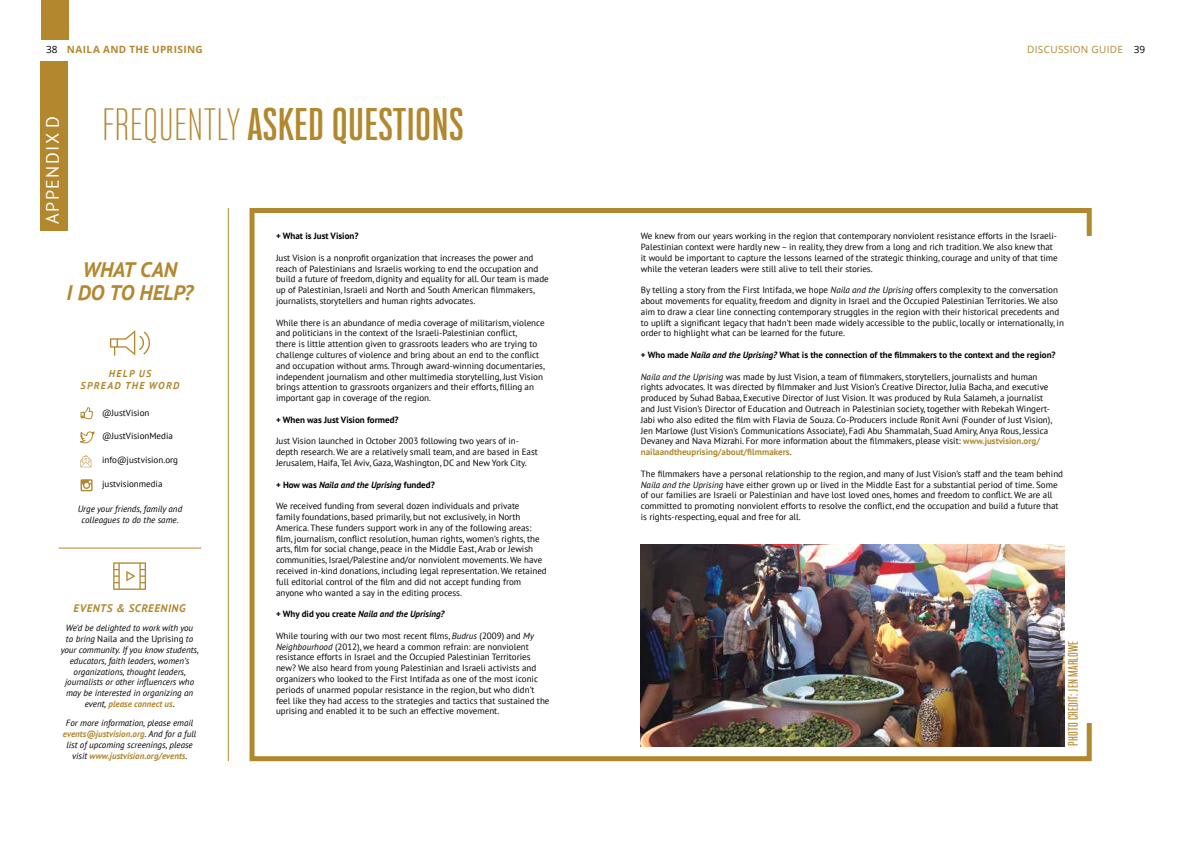
<style>
.page{position:relative;width:1191px;height:842px;background:#fff}
.page>*{position:absolute;margin:0;border:0;box-sizing:border-box;transform-origin:0 0}
.t1{font:700 40px "Bw Stretch";letter-spacing:.01em;color:#b2882e}
.t2{font:italic 700 21px/23.5px "PT Sans";letter-spacing:-.01em;color:#b3872e;text-align:center}
.t3{font:18px "PT Sans";letter-spacing:.08em;color:#fff}
.t4{font:500 12px "Bw Stretch";letter-spacing:.01em;color:#b3872e}
.t5{font:italic 700 11px "PT Sans";letter-spacing:.05em;color:#b2872e}
.t6{font:700 10px "Open Sans";letter-spacing:.04em;color:#b2882e}
.t7{font:italic 700 10px/11.5px "PT Sans";letter-spacing:.13em;color:#b3872e;text-align:center}
.t8{font:10px "Open Sans";letter-spacing:.03em;color:#b2882e}
.t9{font:9px/10.8px "PT Sans";color:#000}
.t10{font:italic 9px/10.8px "PT Sans";color:#000;text-align:center}
.t11{font:700 9px "PT Sans";color:#000}
.t12{font:italic 700 9px "PT Sans";color:#000}
.s1{font-weight:400;color:#000}
.s2{color:#000}
.s3{font-weight:300}
.s4{color:#b3872e}
.s5{font-style:normal}
.s6{font-weight:700;color:#b3872e}
.s7{font-style:italic}
.s8{font-weight:700;color:#b1872d}
</style>
<div class="page">
<div style="left:249px;top:208px;width:842px;height:553px;border:5px solid #b2882e"></div>
<hr style="left:228px;top:208px;width:1px;height:553px;background:#b2882e">
<div style="left:1073px;top:236px;width:33px;height:486px;background:#fff"></div>
<svg style="left:113px;top:562px;width:33px;height:28px"></svg>
<div style="left:40px;top:62px;width:28px;height:169px;background:#b3872e"></div>
<div style="left:41px;top:0;width:28px;height:40px;background:#b3872e"></div>
<hr style="left:59px;top:548px;width:142px;height:1px;background:#b2882e">
<svg style="left:110px;top:330px;width:40px;height:26px"></svg>
<img style="left:641px;top:545px;width:423px;height:201px">
<svg style="left:80px;top:407px;width:13px;height:13px"></svg>
<svg style="left:80px;top:431px;width:15px;height:13px"></svg>
<svg style="left:81px;top:455px;width:10px;height:12px"></svg>
<svg style="left:81px;top:479px;width:12px;height:12px"></svg>
<p class="t6" style="left:46px;top:42px;width:158px"><span class="s1">38</span> NAILA AND THE UPRISING</p>
<p class="t8" style="left:1027px;top:43px;width:119px">DISCUSSION GUIDE <span class="s2">39</span></p>
<h3 class="t3" style="left:41px;top:224px;width:110px;rotate:-90deg">APPENDIX D</h3>
<h1 class="t1" style="left:102px;top:98px;width:363px"><span class="s3">FREQUENTLY</span> ASKED QUESTIONS</h1>
<h2 class="t2" style="left:67px;top:257px;width:128px">WHAT CAN<br>I DO TO HELP?</h2>
<p class="t7" style="left:81px;top:368px;width:100px">HELP US<br>SPREAD THE WORD</p>
<p class="t9" style="left:102px;top:407px;width:49px">@JustVision</p>
<p class="t9" style="left:102px;top:430px;width:72px">@JustVisionMedia</p>
<p class="t9" style="left:102px;top:454px;width:77px">info@justvision.org</p>
<p class="t9" style="left:102px;top:479px;width:62px">justvisionmedia</p>
<p class="t10" style="left:78px;top:503px;width:106px">Urge your friends, family and colleagues to do the same.</p>
<p class="t5" style="left:74px;top:601px;width:113px"><span class="s4">EVENTS &amp;</span> SCREENING</p>
<p class="t10" style="left:61px;top:622px;width:140px">We’d be delighted to work with you<br>to bring <span class="s5">Naila and the Uprising</span> to your community. If you know students, educators, faith leaders, women’s organizations, thought leaders, journalists or other influencers who may be interested in organizing an event, <span class="s6">please connect us</span>.</p>
<p class="t10" style="left:63px;top:717px;width:135px">For more information, please email <span class="s6">events@justvision.org</span>. And for a full list of upcoming screenings, please visit <span class="s6">www.justvision.org/events</span>.</p>
<p class="t11" style="left:276px;top:230px;width:84px">+ What is Just Vision?</p>
<p class="t9" style="left:276px;top:252px;width:274px">Just Vision is a nonprofit organization that increases the power and reach of Palestinians and Israelis working to end the occupation and build a future of freedom, dignity and equality for all. Our team is made up of Palestinian, Israeli and North and South American filmmakers, journalists, storytellers and human rights advocates.</p>
<p class="t9" style="left:276px;top:317px;width:270px">While there is an abundance of media coverage of militarism, violence and politicians in the context of the Israeli-Palestinian conflict,<br>there is little attention given to grassroots leaders who are trying to challenge cultures of violence and bring about an end to the conflict and occupation without arms. Through award-winning documentaries, independent journalism and other multimedia storytelling, Just Vision brings attention to grassroots organizers and their efforts, filling an important gap in coverage of the region.</p>
<p class="t11" style="left:276px;top:414px;width:124px">+ When was Just Vision formed?</p>
<p class="t9" style="left:276px;top:436px;width:263px">Just Vision launched in October 2003 following two years of in&shy;depth research. We are a relatively small team, and are based in East<br>Jerusalem, Haifa, Tel Aviv, Gaza, Washington, DC and New York City.</p>
<p class="t12" style="left:276px;top:478px;width:160px"><span class="s5">+ How was</span> Naila and the Uprising <span class="s5">funded?</span></p>
<p class="t9" style="left:276px;top:500px;width:272px">We received funding from several dozen individuals and private<br>family foundations, based primarily, but not exclusively, in North America. These funders support work in any of the following areas: film, journalism, conflict resolution, human rights, women’s rights, the arts, film for social change, peace in the Middle East, Arab or Jewish communities, Israel/Palestine and/or nonviolent movements. We have received in-kind donations, including legal representation. We retained full editorial control of the film and did not accept funding from anyone who wanted a say in the editing process.</p>
<p class="t12" style="left:276px;top:608px;width:170px"><span class="s5">+ Why did you create</span> Naila and the Uprising?</p>
<p class="t9" style="left:276px;top:630px;width:275px">While touring with our two most recent films, <span class="s7">Budrus</span> (2009) and <span class="s7">My Neighbourhood</span> (2012), we heard a common refrain: are nonviolent resistance efforts in Israel and the Occupied Palestinian Territories new? We also heard from young Palestinian and Israeli activists and organizers who looked to the First Intifada as one of the most iconic periods of unarmed popular resistance in the region, but who didn’t feel like they had access to the strategies and tactics that sustained the uprising and enabled it to be such an effective movement.</p>
<p class="t9" style="left:641px;top:230px;width:418px">We knew from our years working in the region that contemporary nonviolent resistance efforts in the Israeli-Palestinian context were hardly new – in reality, they drew from a long and rich tradition. We also knew that it would be important to capture the lessons learned of the strategic thinking, courage and unity of that time while the veteran leaders were still alive to tell their stories.</p>
<p class="t9" style="left:641px;top:284px;width:424px">By telling a story from the First Intifada, we hope <span class="s7">Naila and the Uprising</span> offers complexity to the conversation about movements for equality, freedom and dignity in Israel and the Occupied Palestinian Territories. We also aim to draw a clear line connecting contemporary struggles in the region with their historical precedents and to uplift a significant legacy that hadn’t been made widely accessible to the public, locally or internationally, in order to highlight what can be learned for the future.</p>
<p class="t11" style="left:641px;top:349px;width:416px">+ Who made <span class="s7">Naila and the Uprising?</span> What is the connection of the filmmakers to the context and the region?</p>
<p class="t9" style="left:641px;top:371px;width:413px"><span class="s7">Naila and the Uprising</span> was made by Just Vision, a team of filmmakers, storytellers, journalists and human rights advocates. It was directed by filmmaker and Just Vision’s Creative Director, Julia Bacha, and executive produced by Suhad Babaa, Executive Director of Just Vision. It was produced by Rula Salameh, a journalist and Just Vision’s Director of Education and Outreach in Palestinian society, together with Rebekah Wingert-Jabi who also edited the film with Flavia de Souza. Co-Producers include Ronit Avni (Founder of Just Vision), Jen Marlowe (Just Vision’s Communications Associate), Fadi Abu Shammalah, Suad Amiry, Anya Rous, Jessica Devaney and Nava Mizrahi. For more information about the filmmakers, please visit: <span class="s8">www.justvision.org/ nailaandtheuprising/about/filmmakers</span>.</p>
<p class="t9" style="left:641px;top:468px;width:424px">The filmmakers have a personal relationship to the region, and many of Just Vision’s staff and the team behind <span class="s7">Naila and the Uprising</span> have either grown up or lived in the Middle East for a substantial period of time. Some of our families are Israeli or Palestinian and have lost loved ones, homes and freedom to conflict. We are all committed to promoting nonviolent efforts to resolve the conflict, end the occupation and build a future that is rights-respecting, equal and free for all.</p>
<h3 class="t4" style="left:1065px;top:746px;width:107px;rotate:-90deg">PHOTO CREDIT: JEN MARLOWE</h3>
</div>
